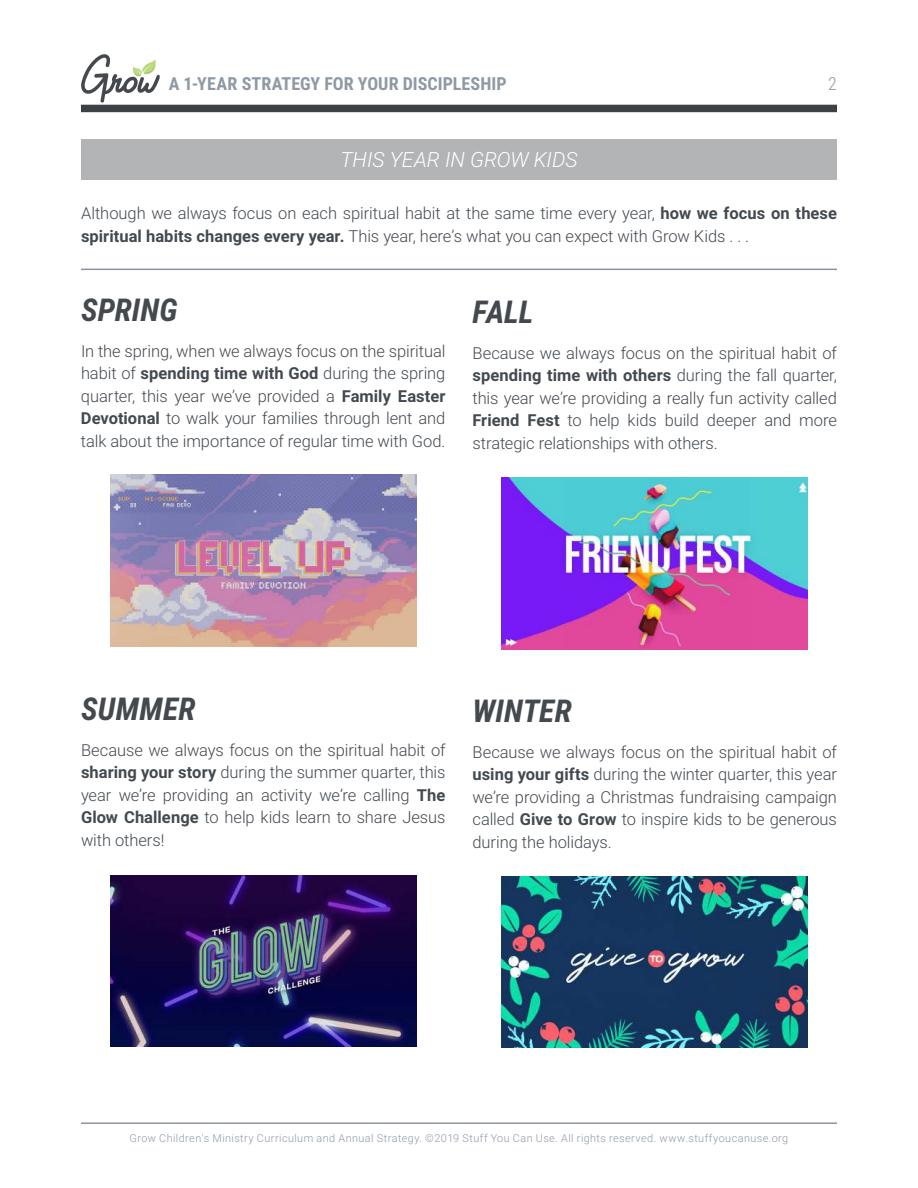
<style>
.page{position:relative;width:918px;height:1188px;background:#fff}
.page>*{position:absolute;margin:0;border:0;box-sizing:border-box;transform-origin:0 0}
.t1{font:italic 700 31.5px "Roboto Condensed";color:#44494f}
.t2{font:italic 300 21px "Roboto";letter-spacing:-.005em;color:#fff}
.t3{font:700 18px "Roboto Condensed";letter-spacing:.005em;color:#8f99a4}
.t4{font:300 18px "Roboto Condensed";color:#8f99a4}
.t5{font:300 16.5px/22.5px "Roboto";letter-spacing:-.005em;color:#424950;text-align:justify}
.t6{font:300 10.8px "Roboto";letter-spacing:.04em;color:#8f99a6}
.s1{font-weight:700}
</style>
<div class="page">
<div style="left:81px;top:105px;width:756px;height:7px;background:#3c4146"></div>
<hr style="left:81px;top:1122px;width:756px;height:2px;background:#8c949e">
<svg style="left:81px;top:54px;width:79px;height:49px"></svg>
<div style="left:81px;top:139px;width:756px;height:41px;background:#b2b4b6"></div>
<hr style="left:81px;top:269px;width:756px;height:1px;background:#8c949e">
<img style="left:111px;top:875px;width:305px;height:172px">
<img style="left:502px;top:876px;width:306px;height:172px">
<img style="left:502px;top:477px;width:306px;height:172px">
<img style="left:110px;top:475px;width:306px;height:172px">
<p class="t3" style="left:169px;top:73px;width:339px">A 1-YEAR STRATEGY FOR YOUR DISCIPLESHIP</p>
<p class="t4" style="left:828px;top:73px;width:10px">2</p>
<p class="t2" style="left:340px;top:148px;width:239px">THIS YEAR IN GROW KIDS</p>
<p class="t5" style="left:81px;top:203px;width:757px">Although we always focus on each spiritual habit at the same time every year, <span class="s1">how we focus on these spiritual habits changes every year.</span> This year, here’s what you can expect with Grow Kids . . .</p>
<h1 class="t1" style="left:81px;top:291px;width:98px">SPRING</h1>
<p class="t5" style="left:81px;top:341px;width:366px">In the spring, when we always focus on the spiritual habit of <span class="s1">spending time with God</span> during the spring quarter, this year we’ve provided a <span class="s1">Family Easter Devotional</span> to walk your families through lent and talk about the importance of regular time with God.</p>
<h1 class="t1" style="left:472px;top:294px;width:63px">FALL</h1>
<p class="t5" style="left:472px;top:343px;width:366px">Because we always focus on the spiritual habit of <span class="s1">spending time with others</span> during the fall quarter, this year we’re providing a really fun activity called <span class="s1">Friend Fest</span> to help kids build deeper and more strategic relationships with others.</p>
<h1 class="t1" style="left:81px;top:690px;width:116px">SUMMER</h1>
<p class="t5" style="left:81px;top:740px;width:366px">Because we always focus on the spiritual habit of <span class="s1">sharing your story</span> during the summer quarter, this year we’re providing an activity we’re calling <span class="s1">The Glow Challenge</span> to help kids learn to share Jesus with others!</p>
<h1 class="t1" style="left:472px;top:693px;width:101px">WINTER</h1>
<p class="t5" style="left:472px;top:742px;width:366px">Because we always focus on the spiritual habit of <span class="s1">using your gifts</span> during the winter quarter, this year we’re providing a Christmas fundraising campaign called <span class="s1">Give to Grow</span> to inspire kids to be generous during the holidays.</p>
<p class="t6" style="left:130px;top:1134px;width:660px">Grow Children's Ministry Curriculum and Annual Strategy. ©2019 Stuff You Can Use. All rights reserved. www.stuffyoucanuse.org</p>
</div>
